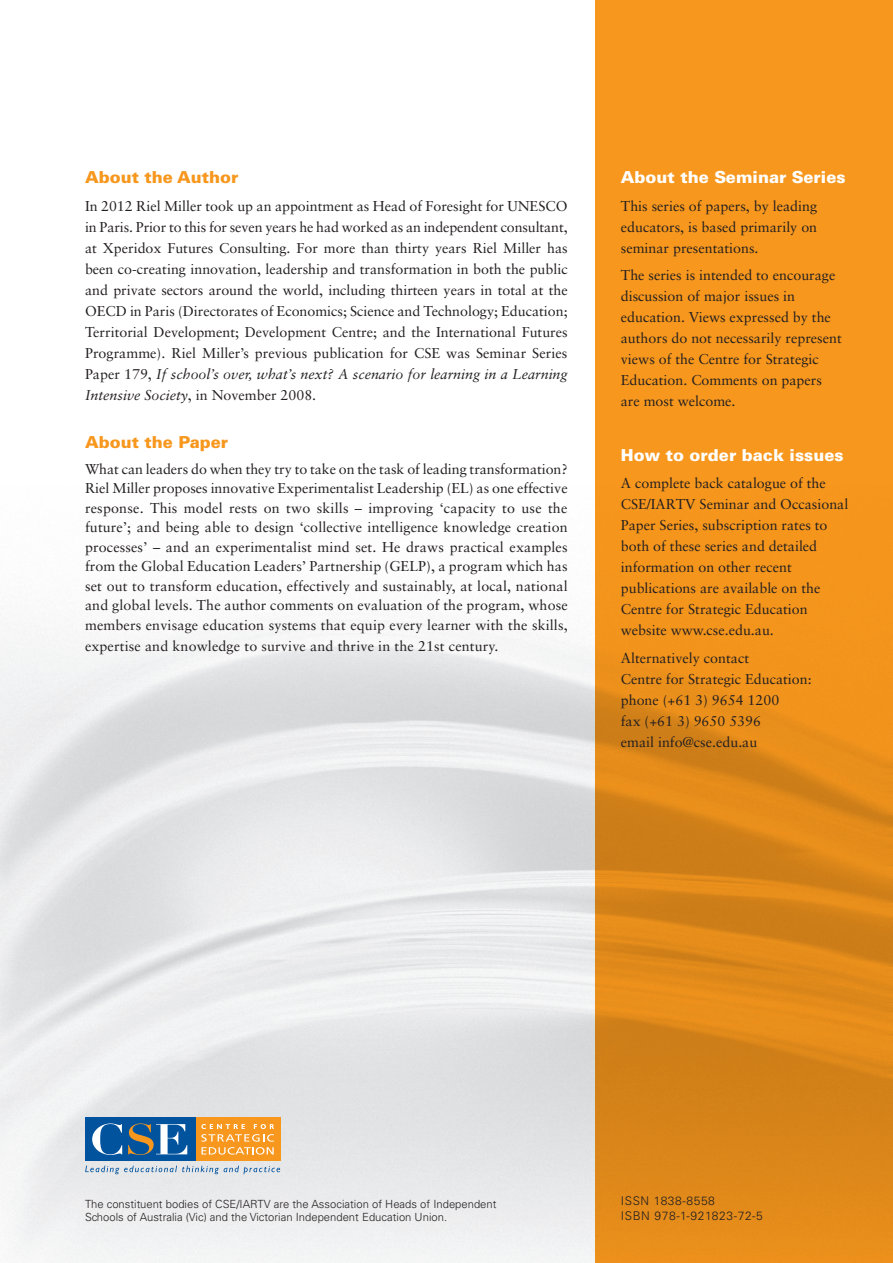
<style>
.page{position:relative;width:893px;height:1263px;background:#fff}
.page>*{position:absolute;margin:0;border:0;box-sizing:border-box;transform-origin:0 0}
.t1{font:900 16.5px "Univers";color:#fff}
.t2{font:900 16.5px "Univers";color:#f7971d}
.t3{font:14.25px/21px "Sabon";color:#231f20;text-align:justify}
.t4{font:300 12px/15px "Univers";letter-spacing:.05em;color:#231f20}
.t5{font:300 11.25px/13.5px "Univers";color:#231f20}
.s1{font-style:italic}
</style>
<div class="page">
<div style="left:595px;top:0;width:298px;height:1263px;background:#f7971d"></div>
<img style="left:0;top:612px;width:893px;height:651px">
<div style="left:196px;top:1117px;width:84px;height:44px;background:#f7971d"></div>
<div style="left:85px;top:1117px;width:111px;height:43px;background:#01539e"></div>
<svg style="left:85px;top:1166px;width:195px;height:8px;background:#bbcbda"></svg>
<svg style="left:92px;top:1123px;width:30px;height:32px"></svg>
<svg style="left:128px;top:1123px;width:59px;height:32px"></svg>
<svg style="left:201px;top:1124px;width:73px;height:30px"></svg>
<p class="t2" style="left:85px;top:167px;width:155px">About the Author</p>
<p class="t3" style="left:85px;top:195px;width:484px">In 2012 Riel Miller took up an appointment as Head of Foresight for UNESCO in Paris. Prior to this for seven years he had worked as an independent consultant, at Xperidox Futures Consulting. For more than thirty years Riel Miller has been co-creating innovation, leadership and transformation in both the public and private sectors around the world, including thirteen years in total at the OECD in Paris (Directorates of Economics; Science and Technology; Education; Territorial Development; Development Centre; and the International Futures Programme). Riel Miller’s previous publication for CSE was Seminar Series Paper 179, <span class="s1">If school’s over, what’s next? A scenario for learning in a Learning Intensive Society</span>, in November 2008.</p>
<p class="t2" style="left:85px;top:432px;width:145px">About the Paper</p>
<p class="t3" style="left:85px;top:459px;width:484px;line-height:19.5px">What can leaders do when they try to take on the task of leading transformation?<br>Riel Miller proposes innovative Experimentalist Leadership (EL) as one effective response. This model rests on two skills – improving ‘capacity to use the future’; and being able to design ‘collective intelligence knowledge creation processes’ – and an experimentalist mind set. He draws practical examples from the Global Education Leaders’ Partnership (GELP), a program which has set out to transform education, effectively and sustainably, at local, national and global levels. The author comments on evaluation of the program, whose members envisage education systems that equip every learner with the skills,</p>
<p class="t3" style="left:85px;top:635px;width:415px">expertise and knowledge to survive and thrive in the 21st century.</p>
<p class="t1" style="left:621px;top:167px;width:226px">About the Seminar Series</p>
<p class="t3" style="left:621px;top:195px;width:198px">This series of papers, by leading educators, is based primarily on seminar presentations.</p>
<p class="t3" style="left:621px;top:264px;width:222px;text-align:left">The series is intended to encourage discussion of major issues in education. Views expressed by the authors do not necessarily represent views of the Centre for Strategic<br>Education. Comments on papers are most welcome.</p>
<p class="t1" style="left:621px;top:444px;width:224px">How to order back issues</p>
<p class="t3" style="left:621px;top:473px;width:229px;text-align:left">A complete back catalogue of the<br>CSE/IARTV Seminar and Occasional<br>Paper Series, subscription rates to both of these series and detailed information on other recent publications are available on the<br>Centre for Strategic Education website www.cse.edu.au.</p>
<p class="t3" style="left:621px;top:647px;width:192px;text-align:left">Alternatively contact<br>Centre for Strategic Education: phone (+61 3) 9654 1200<br>fax (+61 3) 9650 5396<br>email info@cse.edu.au</p>
<p class="t5" style="left:85px;top:1197px;width:413px">The constituent bodies of CSE/IARTV are the Association of Heads of Independent<br>Schools of Australia (Vic) and the Victorian Independent Education Union.</p>
<p class="t4" style="left:621px;top:1193px;width:144px">ISSN 1838-8558<br>ISBN 978-1-921823-72-5</p>
</div>
